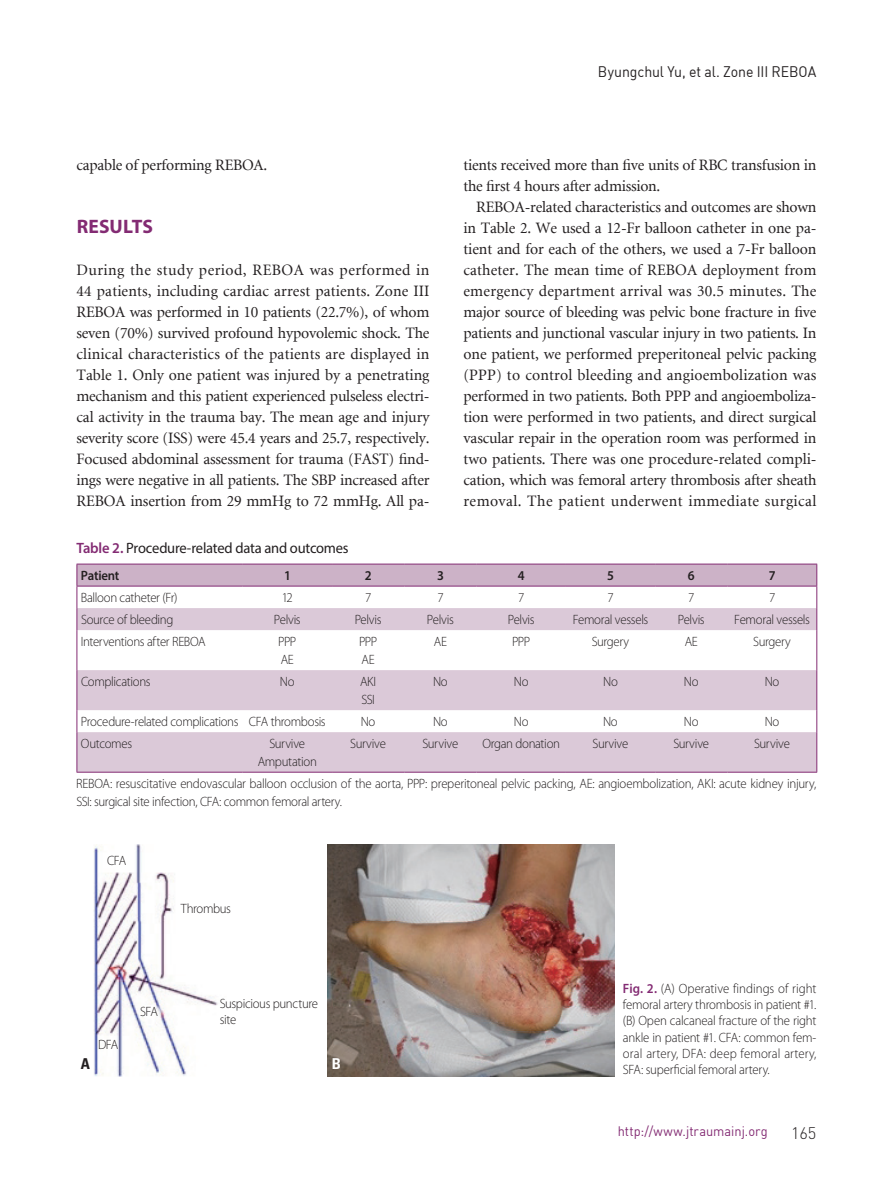
<style>
.page{position:relative;width:893px;height:1191px;background:#fff}
.page>*{position:absolute;margin:0;border:0;box-sizing:border-box;transform-origin:0 0}
.t1{font:700 19.5px "Myriad Pro";letter-spacing:.01em;color:#832b73}
.t2{font:300 16.5px "DIN Pro";color:#231f20}
.t3{font:15.75px/21px "Minion LT";letter-spacing:-.01em;color:#231f20;text-align:justify}
.t4{font:15px "Myriad Pro";letter-spacing:-.015em;color:#231f20}
.t5{font:15px "DIN";letter-spacing:-.005em;color:#231f20;scale:.94 1}
.t6{font:700 condensed 15px "Univers LT Std";color:#231f20}
.t7{font:700 condensed 15px "Univers LT Std";color:#fff}
.t8{font:300 13.5px/16.2px "Myriad Pro";letter-spacing:-.025em;color:#231f20;scale:.95 1}
.t9{font:13.5px "DIN";color:#832b73;scale:.95 1}
.t10{font:600 13.5px "Myriad Pro";letter-spacing:-.02em;color:#231f20;scale:.95 1}
.s1{font-weight:600;color:#832b73}
</style>
<div class="page">
<svg style="left:78px;top:670px;width:738px;height:102px;fill:#dbc9d8"></svg>
<svg style="left:77px;top:564px;width:740px;height:66px"></svg>
<hr style="left:77px;top:630px;width:1px;height:40px;background:#832b73">
<hr style="left:816px;top:630px;width:1px;height:40px;background:#832b73">
<hr style="left:77px;top:670px;width:1px;height:40px;background:#832b73">
<hr style="left:816px;top:670px;width:1px;height:40px;background:#832b73">
<svg style="left:77px;top:710px;width:1px;height:22px"></svg>
<svg style="left:816px;top:710px;width:1px;height:22px"></svg>
<hr style="left:77px;top:732px;width:1px;height:40px;background:#832b73">
<hr style="left:816px;top:732px;width:1px;height:40px;background:#832b73">
<hr style="left:77px;top:772px;width:166px;height:1px;background:#832b73">
<hr style="left:243px;top:772px;width:89px;height:1px;background:#832b73">
<hr style="left:332px;top:772px;width:72px;height:1px;background:#832b73">
<hr style="left:404px;top:772px;width:73px;height:1px;background:#832b73">
<hr style="left:477px;top:772px;width:89px;height:1px;background:#832b73">
<hr style="left:566px;top:772px;width:89px;height:1px;background:#832b73">
<hr style="left:655px;top:772px;width:72px;height:1px;background:#832b73">
<hr style="left:727px;top:772px;width:90px;height:1px;background:#832b73">
<img style="left:94px;top:844px;width:124px;height:232px">
<img style="left:327px;top:844px;width:287px;height:232px">
<p class="t3" style="left:76px;top:155px;width:192px">capable of performing REBOA.</p>
<p class="t1" style="left:77px;top:213px;width:78px">RESULTS</p>
<p class="t3" style="left:76px;top:260px;width:355px">During the study period, REBOA was performed in 44 patients, including cardiac arrest patients. Zone III REBOA was performed in 10 patients (22.7%), of whom seven (70%) survived profound hypovolemic shock. The clinical characteristics of the patients are displayed in Table 1. Only one patient was injured by a penetrating mechanism and this patient experienced pulseless electri&shy;cal activity in the trauma bay. The mean age and injury severity score (ISS) were 45.4 years and 25.7, respectively.<br>Focused abdominal assessment for trauma (FAST) find&shy;ings were negative in all patients. The SBP increased after REBOA insertion from 29 mmHg to 72 mmHg. All pa-</p>
<p class="t5" style="left:598px;top:62px;width:234px">Byungchul Yu, et al. Zone III REBOA</p>
<p class="t3" style="left:463px;top:155px;width:355px">tients received more than five units of RBC transfusion in the first 4 hours after admission.</p>
<p class="t3" style="left:463px;top:197px;width:355px;text-indent:13px">REBOA-related characteristics and outcomes are shown in Table 2. We used a 12-Fr balloon catheter in one pa&shy;tient and for each of the others, we used a 7-Fr balloon catheter. The mean time of REBOA deployment from emergency department arrival was 30.5 minutes. The major source of bleeding was pelvic bone fracture in five patients and junctional vascular injury in two patients. In one patient, we performed preperitoneal pelvic packing (PPP) to control bleeding and angioembolization was performed in two patients. Both PPP and angioemboliza&shy;tion were performed in two patients, and direct surgical vascular repair in the operation room was performed in two patients. There was one procedure-related compli&shy;cation, which was femoral artery thrombosis after sheath removal. The patient underwent immediate surgical</p>
<p class="t4" style="left:77px;top:538px;width:274px"><span class="s1">Table 2.</span> Procedure-related data and outcomes</p>
<p class="t10" style="left:81px;top:566px;width:42px">Patient</p>
<p class="t10" style="left:284px;top:566px;width:9px">1</p>
<p class="t10" style="left:365px;top:566px;width:9px">2</p>
<p class="t10" style="left:437px;top:566px;width:9px">3</p>
<p class="t10" style="left:518px;top:566px;width:9px">4</p>
<p class="t10" style="left:607px;top:566px;width:9px">5</p>
<p class="t10" style="left:688px;top:566px;width:9px">6</p>
<p class="t10" style="left:769px;top:566px;width:9px">7</p>
<p class="t8" style="left:81px;top:589px;width:103px">Balloon catheter (Fr)</p>
<p class="t8" style="left:282px;top:589px;width:13px">12</p>
<p class="t8" style="left:365px;top:589px;width:8px">7</p>
<p class="t8" style="left:437px;top:589px;width:8px">7</p>
<p class="t8" style="left:518px;top:589px;width:8px">7</p>
<p class="t8" style="left:607px;top:589px;width:8px">7</p>
<p class="t8" style="left:688px;top:589px;width:8px">7</p>
<p class="t8" style="left:769px;top:589px;width:8px">7</p>
<p class="t8" style="left:81px;top:611px;width:99px">Source of bleeding</p>
<p class="t8" style="left:274px;top:611px;width:30px">Pelvis</p>
<p class="t8" style="left:355px;top:611px;width:30px">Pelvis</p>
<p class="t8" style="left:427px;top:611px;width:30px">Pelvis</p>
<p class="t8" style="left:508px;top:611px;width:30px">Pelvis</p>
<p class="t8" style="left:573px;top:611px;width:81px">Femoral vessels</p>
<p class="t8" style="left:678px;top:611px;width:30px">Pelvis</p>
<p class="t8" style="left:734px;top:611px;width:81px">Femoral vessels</p>
<p class="t8" style="left:81px;top:633px;width:133px">Interventions after REBOA</p>
<p class="t8" style="left:278px;top:632px;width:21px;line-height:18px">PPP<br>AE</p>
<p class="t8" style="left:359px;top:632px;width:21px;line-height:18px">PPP<br>AE</p>
<p class="t8" style="left:434px;top:633px;width:15px">AE</p>
<p class="t8" style="left:512px;top:633px;width:21px">PPP</p>
<p class="t8" style="left:592px;top:633px;width:41px">Surgery</p>
<p class="t8" style="left:685px;top:633px;width:15px">AE</p>
<p class="t8" style="left:753px;top:633px;width:41px">Surgery</p>
<p class="t8" style="left:81px;top:673px;width:75px">Complications</p>
<p class="t8" style="left:280px;top:673px;width:17px">No</p>
<p class="t8" style="left:360px;top:672px;width:19px;line-height:18px">AKI<br>SSI</p>
<p class="t8" style="left:433px;top:673px;width:17px">No</p>
<p class="t8" style="left:514px;top:673px;width:17px">No</p>
<p class="t8" style="left:603px;top:673px;width:17px">No</p>
<p class="t8" style="left:684px;top:673px;width:17px">No</p>
<p class="t8" style="left:765px;top:673px;width:17px">No</p>
<p class="t8" style="left:81px;top:713px;width:259px">Procedure-related complications CFA thrombosis</p>
<p class="t8" style="left:361px;top:713px;width:17px">No</p>
<p class="t8" style="left:433px;top:713px;width:17px">No</p>
<p class="t8" style="left:514px;top:713px;width:17px">No</p>
<p class="t8" style="left:603px;top:713px;width:17px">No</p>
<p class="t8" style="left:684px;top:713px;width:17px">No</p>
<p class="t8" style="left:765px;top:713px;width:17px">No</p>
<p class="t8" style="left:81px;top:735px;width:55px">Outcomes</p>
<p class="t8" style="left:258px;top:734px;width:64px;line-height:18px;text-align:center">Survive<br>Amputation</p>
<p class="t8" style="left:350px;top:735px;width:39px">Survive</p>
<p class="t8" style="left:422px;top:735px;width:39px">Survive</p>
<p class="t8" style="left:482px;top:735px;width:83px">Organ donation</p>
<p class="t8" style="left:593px;top:735px;width:39px">Survive</p>
<p class="t8" style="left:673px;top:735px;width:39px">Survive</p>
<p class="t8" style="left:754px;top:735px;width:39px">Survive</p>
<p class="t8" style="left:76px;top:775px;width:781px;line-height:18px">REBOA: resuscitative endovascular balloon occlusion of the aorta, PPP: preperitoneal pelvic packing, AE: angioembolization, AKI: acute kidney injury,<br>SSI: surgical site infection, CFA: common femoral artery.</p>
<p class="t8" style="left:107px;top:853px;width:22px">CFA</p>
<p class="t8" style="left:181px;top:900px;width:54px">Thrombus</p>
<p class="t8" style="left:98px;top:1036px;width:23px">DFA</p>
<p class="t8" style="left:140px;top:1004px;width:20px">SFA</p>
<p class="t8" style="left:220px;top:996px;width:105px">Suspicious puncture site</p>
<p class="t6" style="left:81px;top:1054px;width:11px">A</p>
<p class="t7" style="left:332px;top:1054px;width:11px">b</p>
<p class="t8" style="left:623px;top:980px;width:205px;text-align:justify"><span class="s1">Fig. 2.</span> (A) Operative findings of right femoral artery thrombosis in patient #1. (B) Open calcaneal fracture of the right ankle in patient #1. CFA: common fem&shy;oral artery, DFA: deep femoral artery, SFA: superficial femoral artery.</p>
<p class="t9" style="left:618px;top:1123px;width:159px">http://www.jtraumainj.org</p>
<p class="t2" style="left:791px;top:1121px;width:27px">165</p>
</div>
